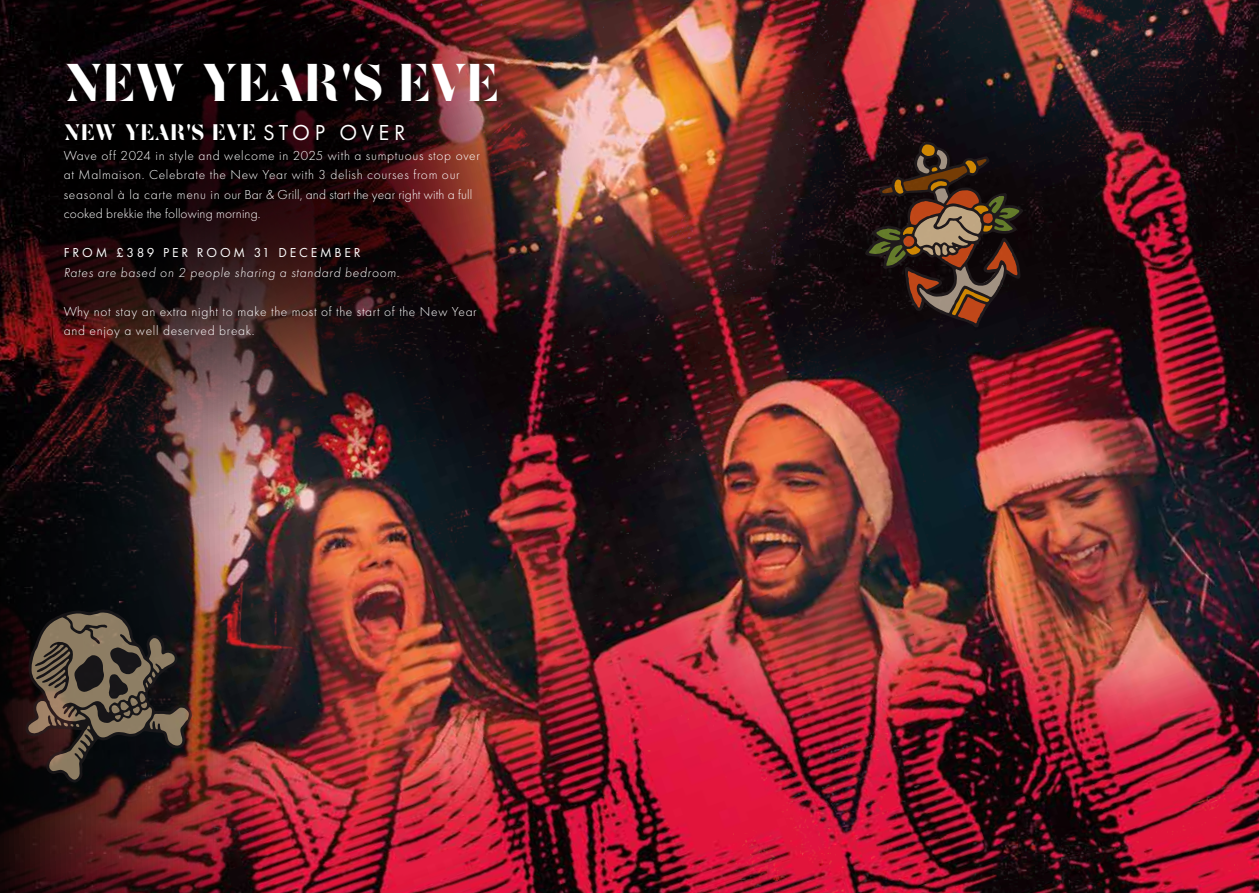
<style>
.page{position:relative;width:1259px;height:893px;background:#fff}
.page>*{position:absolute;margin:0;border:0;box-sizing:border-box;transform-origin:0 0}
.t1{font:49.5px "Zefani";letter-spacing:-.03em;color:#fff}
.t2{font:21px "Zefani";color:#fff}
.t3{font:300 13.5px/19.5px "Futura PT";letter-spacing:.05em;color:#fff}
.t4{font:italic 300 13.5px "Futura PT";letter-spacing:.05em;color:#fff}
.t5{font:13.5px "Futura PT";letter-spacing:.21em;color:#fff}
.s1{font-family:"Futura PT";font-size:22.5px}
</style>
<div class="page">
<img style="left:0;top:0;width:1259px;height:893px">
<img style="left:503px;top:0;width:98px;height:464px">
<img style="left:0;top:0;width:503px;height:533px">
<svg style="left:25px;top:609px;width:167px;height:174px;background:#43372f"></svg>
<svg style="left:865px;top:141px;width:158px;height:186px;background:#3e2a1d"></svg>
<h1 class="t1" style="left:64px;top:52px;width:437px">NEW YEAR'S EVE</h1>
<h2 class="t2" style="left:64px;top:119px;width:343px">NEW YEAR'S EVE <span class="s1">STO P OV E R</span></h2>
<p class="t3" style="left:64px;top:145px;width:418px">Wave off 2024 in style and welcome in 2025 with a sumptuous stop over at Malmaison. Celebrate the New Year with 3 delish courses from our seasonal à la carte menu in our Bar &amp; Grill, and start the year right with a full cooked brekkie the following morning.</p>
<p class="t5" style="left:64px;top:245px;width:298px">FROM £389 PER ROOM 31 DECEMBER</p>
<p class="t4" style="left:64px;top:264px;width:337px">Rates are based on 2 people sharing a standard bedroom.</p>
<p class="t3" style="left:64px;top:301px;width:414px">Why not stay an extra night to make the most of the start of the New Year and enjoy a well deserved break.</p>
</div>
